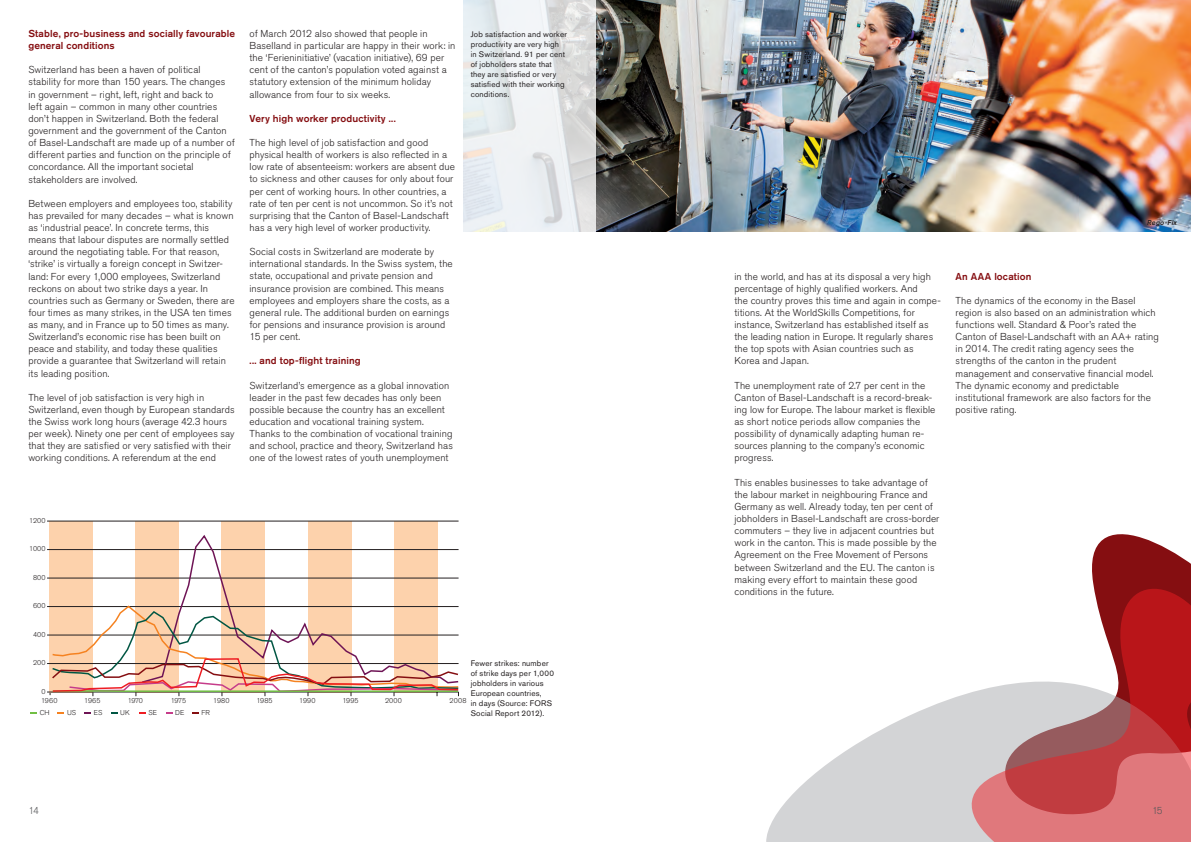
<style>
.page{position:relative;width:1191px;height:842px;background:#fff}
.page>*{position:absolute;margin:0;border:0;box-sizing:border-box;transform-origin:0 0}
.t1{font:300 10px/12.1px "Akzidenz Grotesk Std";letter-spacing:.01em;color:#231f20}
.t2{font:500 10px/12.1px "Akzidenz Grotesk Std";letter-spacing:.01em;color:#850e11}
.t3{font:300 10px "Akzidenz Grotesk Std";color:#57585a}
.t4{font:8px/10px "Akzidenz Grotesk Std";letter-spacing:.02em;color:#231f20}
.t5{font:300 7px/8.8px "Akzidenz Grotesk BE";color:#231f20}
.t6{font:italic 500 7px "Akzidenz Grotesk Std";color:#231f20}
</style>
<div class="page">
<svg style="left:1092px;top:534px;width:99px;height:35px;fill:#850e11"></svg>
<svg style="left:766px;top:711px;width:154px;height:131px;fill:#d3d4d6"></svg>
<svg style="left:920px;top:569px;width:271px;height:273px"></svg>
<img style="left:595px;top:0;width:596px;height:231px">
<svg style="left:463px;top:0;width:132px;height:232px;fill:#e9eff2"></svg>
<div style="left:50px;top:521px;width:43px;height:171px;background:#fdd2ac"></div>
<div style="left:136px;top:521px;width:43px;height:171px;background:#fdd2ac"></div>
<div style="left:222px;top:521px;width:43px;height:171px;background:#fdd2ac"></div>
<div style="left:308px;top:521px;width:43px;height:171px;background:#fdd2ac"></div>
<div style="left:394px;top:521px;width:43px;height:171px;background:#fdd2ac"></div>
<hr style="left:47px;top:521px;width:411px;height:1px;background:#231f20">
<hr style="left:47px;top:549px;width:411px;height:1px;background:#231f20">
<hr style="left:47px;top:578px;width:411px;height:1px;background:#231f20">
<hr style="left:47px;top:606px;width:411px;height:1px;background:#231f20">
<hr style="left:47px;top:635px;width:411px;height:1px;background:#231f20">
<hr style="left:47px;top:663px;width:411px;height:1px;background:#231f20">
<hr style="left:47px;top:692px;width:411px;height:1px;background:#231f20">
<svg style="left:140px;top:533px;width:319px;height:71px"></svg>
<svg style="left:50px;top:604px;width:409px;height:92px"></svg>
<svg style="left:30px;top:712px;width:7px;height:2px"></svg>
<svg style="left:58px;top:712px;width:6px;height:2px"></svg>
<svg style="left:84px;top:712px;width:7px;height:2px"></svg>
<svg style="left:111px;top:712px;width:6px;height:2px"></svg>
<svg style="left:139px;top:712px;width:7px;height:2px"></svg>
<svg style="left:166px;top:712px;width:6px;height:2px"></svg>
<svg style="left:192px;top:712px;width:6px;height:2px"></svg>
<p class="t2" style="left:28px;top:27px;width:208px">Stable, pro-business and socially favourable general conditions</p>
<p class="t1" style="left:28px;top:64px;width:208px">Switzerland has been a haven of political stability for more than 150 years. The changes in government – right, left, right and back to<br>left again – common in many other countries don’t happen in Switzerland. Both the federal government and the government of the Canton of Basel-Landschaft are made up of a number of different parties and function on the principle of concordance. All the important societal stakeholders are involved.</p>
<p class="t1" style="left:28px;top:197px;width:208px">Between employers and employees too, stability has prevailed for many decades – what is known as ‘industrial peace’. In concrete terms, this means that labour disputes are normally settled around the negotiating table. For that reason, ‘strike’ is virtually a foreign concept in Switzer&shy;land: For every 1,000 employees, Switzerland reckons on about two strike days a year. In countries such as Germany or Sweden, there are four times as many strikes, in the USA ten times as many, and in France up to 50 times as many.<br>Switzerland’s economic rise has been built on peace and stability, and today these qualities provide a guarantee that Switzerland will retain its leading position.</p>
<p class="t1" style="left:28px;top:391px;width:208px">The level of job satisfaction is very high in Switzerland, even though by European standards the Swiss work long hours (average 42.3 hours per week). Ninety one per cent of employees say that they are satisfied or very satisfied with their working conditions. A referendum at the end</p>
<p class="t1" style="left:249px;top:28px;width:207px">of March 2012 also showed that people in Baselland in particular are happy in their work: in the ‘Ferieninitiative’ (vacation initiative), 69 per cent of the canton’s population voted against a statutory extension of the minimum holiday allowance from four to six weeks.</p>
<p class="t2" style="left:249px;top:112px;width:148px">Very high worker productivity ...</p>
<p class="t1" style="left:249px;top:137px;width:207px">The high level of job satisfaction and good physical health of workers is also reflected in a low rate of absenteeism: workers are absent due to sickness and other causes for only about four per cent of working hours. In other countries, a rate of ten per cent is not uncommon. So it’s not surprising that the Canton of Basel-Landschaft has a very high level of worker productivity.</p>
<p class="t1" style="left:249px;top:246px;width:205px">Social costs in Switzerland are moderate by international standards. In the Swiss system, the state, occupational and private pension and insurance provision are combined. This means employees and employers share the costs, as a general rule. The additional burden on earnings for pensions and insurance provision is around 15 per cent.</p>
<p class="t2" style="left:249px;top:355px;width:113px">... and top-flight training</p>
<p class="t1" style="left:249px;top:379px;width:205px">Switzerland’s emergence as a global innovation leader in the past few decades has only been possible because the country has an excellent education and vocational training system.<br>Thanks to the combination of vocational training and school, practice and theory, Switzerland has one of the lowest rates of youth unemployment</p>
<p class="t4" style="left:471px;top:29px;width:98px">Job satisfaction and worker productivity are very high in Switzerland. 91 per cent of jobholders state that they are satisfied or very satisfied with their working conditions.</p>
<p class="t5" style="left:29px;top:516px;width:18px">1200</p>
<p class="t5" style="left:29px;top:545px;width:18px">1000</p>
<p class="t5" style="left:33px;top:573px;width:14px">800</p>
<p class="t5" style="left:33px;top:602px;width:14px">600</p>
<p class="t5" style="left:33px;top:630px;width:14px">400</p>
<p class="t5" style="left:33px;top:658px;width:14px">200</p>
<p class="t5" style="left:41px;top:687px;width:18px">0<br>1960</p>
<p class="t5" style="left:84px;top:696px;width:18px">1965</p>
<p class="t5" style="left:128px;top:696px;width:17px">1970</p>
<p class="t5" style="left:171px;top:696px;width:17px">1975</p>
<p class="t5" style="left:213px;top:696px;width:18px">1980</p>
<p class="t5" style="left:256px;top:696px;width:18px">1985</p>
<p class="t5" style="left:299px;top:696px;width:18px">1990</p>
<p class="t5" style="left:342px;top:696px;width:18px">1995</p>
<p class="t5" style="left:385px;top:696px;width:18px">2000</p>
<p class="t5" style="left:449px;top:696px;width:18px">2008</p>
<p class="t5" style="left:40px;top:708px;width:11px">CH</p>
<p class="t5" style="left:67px;top:708px;width:11px">US</p>
<p class="t5" style="left:94px;top:708px;width:10px">ES</p>
<p class="t5" style="left:120px;top:708px;width:11px">UK</p>
<p class="t5" style="left:149px;top:708px;width:10px">SE</p>
<p class="t5" style="left:175px;top:708px;width:11px">DE</p>
<p class="t5" style="left:201px;top:708px;width:10px">FR</p>
<p class="t4" style="left:471px;top:658px;width:85px">Fewer strikes: number of strike days per 1,000 jobholders in various<br>European countries,<br>in days (Source: FORS<br>Social Report 2012).</p>
<p class="t3" style="left:28px;top:804px;width:12px">14</p>
<p class="t6" style="left:1146px;top:219px;width:33px">Rego-Fix</p>
<p class="t1" style="left:734px;top:270px;width:208px">in the world, and has at its disposal a very high percentage of highly qualified workers. And<br>the country proves this time and again in compe&shy;titions. At the WorldSkills Competitions, for instance, Switzerland has established itself as the leading nation in Europe. It regularly shares the top spots with Asian countries such as Korea and Japan.</p>
<p class="t1" style="left:734px;top:379px;width:202px">The unemployment rate of 2.7 per cent in the Canton of Basel-Landschaft is a record-break&shy;ing low for Europe. The labour market is flexible as short notice periods allow companies the possibility of dynamically adapting human re&shy;sources planning to the company’s economic progress.</p>
<p class="t1" style="left:734px;top:476px;width:206px">This enables businesses to take advantage of the labour market in neighbouring France and Germany as well. Already today, ten per cent of jobholders in Basel-Landschaft are cross-border commuters – they live in adjacent countries but work in the canton. This is made possible by the Agreement on the Free Movement of Persons between Switzerland and the EU. The canton is making every effort to maintain these good conditions in the future.</p>
<p class="t2" style="left:955px;top:270px;width:77px">An AAA location</p>
<p class="t1" style="left:955px;top:294px;width:205px">The dynamics of the economy in the Basel region is also based on an administration which functions well. Standard &amp; Poor’s rated the Canton of Basel-Landschaft with an AA+ rating in 2014. The credit rating agency sees the strengths of the canton in the prudent management and conservative financial model.<br>The dynamic economy and predictable institutional framework are also factors for the positive rating.</p>
<p class="t3" style="left:1152px;top:804px;width:12px">15</p>
</div>
